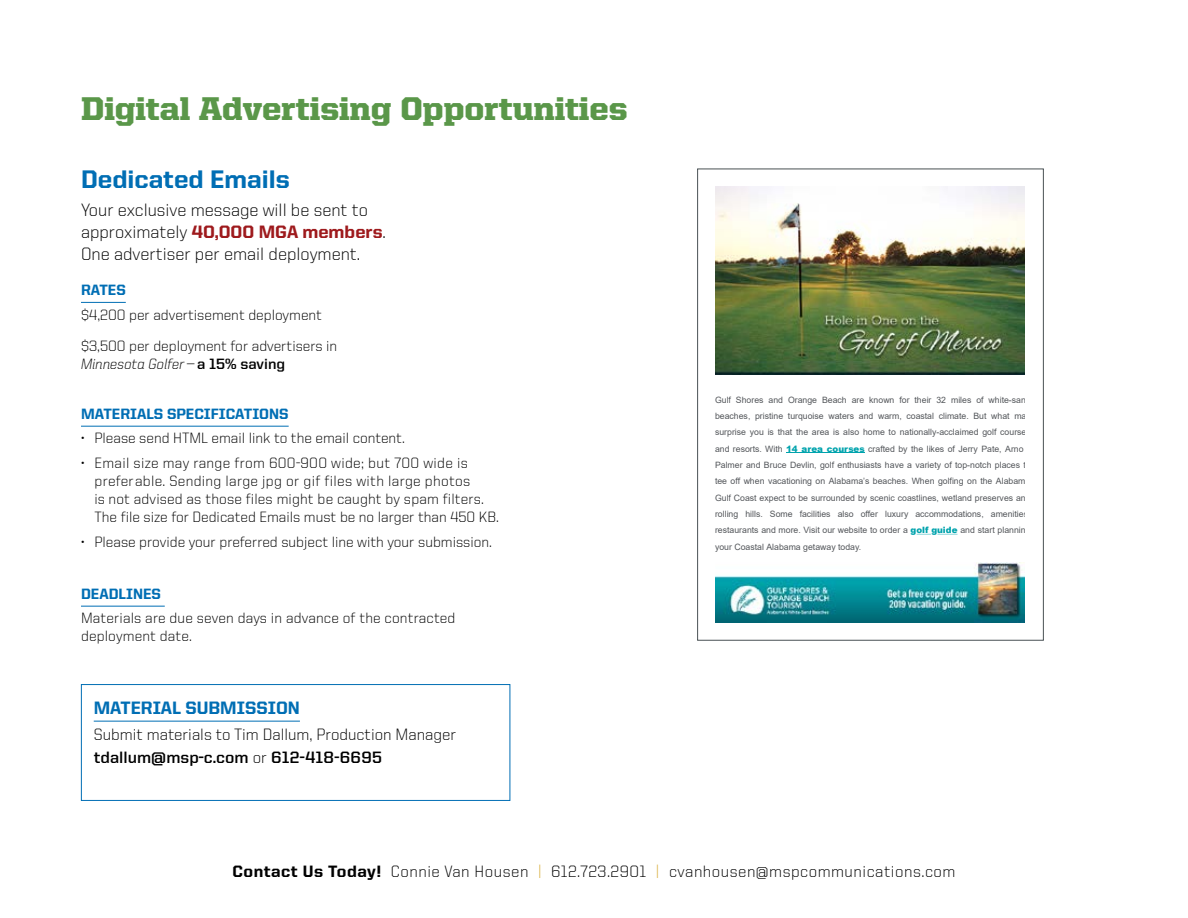
<style>
.page{position:relative;width:1188px;height:918px;background:#fff}
.page>*{position:absolute;margin:0;border:0;box-sizing:border-box;transform-origin:0 0}
.t1{font:900 33px "United Serif Reg";color:#5a9749}
.t2{font:800 25.5px "United Sans Reg";color:#006eb4}
.t3{font:300 18px/21.6px "United Sans Reg";color:#000}
.t4{font:800 18px "United Sans Reg";color:#006eb4}
.t5{font:300 16.5px "United Sans Reg";letter-spacing:.025em;color:#000}
.t6{font:300 16.5px/23.1px "United Sans Reg";color:#000}
.t7{font:300 15px/18px "United Sans Reg";color:#000}
.t8{font:800 15px "United Sans Reg";color:#006eb4}
.t9{font:300 15px "United Italic Reg";color:#000}
.t10{font:8.7px/16.4px "Arial";color:#53565a}
.s1{font-weight:800;color:#9e1a1d}
.s2{font-family:"United Sans Reg"}
.s3{font-family:"United Sans Reg";font-weight:700}
.s4{font-weight:700}
.s5{font-weight:900;color:#00a3ad}
.s6{font-weight:800}
.s7{color:#dbb347}
</style>
<div class="page">
<img style="left:715px;top:186px;width:309px;height:188px">
<hr style="left:786px;top:452px;width:79px;height:1px;background:#00a3ad">
<svg style="left:937px;top:534px;width:21px;height:1px"></svg>
<svg style="left:917px;top:534px;width:14px;height:1px"></svg>
<img style="left:715px;top:563px;width:309px;height:59px">
<hr style="left:81px;top:426px;width:208px;height:1px;background:#006eb4">
<hr style="left:81px;top:302px;width:45px;height:1px;background:#006eb4">
<hr style="left:81px;top:606px;width:84px;height:1px;background:#006eb4">
<div style="left:81px;top:684px;width:429px;height:117px;border:1px solid #006eb4"></div>
<hr style="left:94px;top:721px;width:206px;height:1px;background:#006eb4">
<h1 class="t1" style="left:81px;top:90px;width:548px">Digital Advertising Opportunities</h1>
<h2 class="t2" style="left:81px;top:165px;width:210px">Dedicated Emails</h2>
<h3 class="t3" style="left:81px;top:199px;width:307px">Your exclusive message will be sent to approximately <span class="s1">40,000 MGA members</span>.<br>One advertiser per email deployment.</h3>
<h3 class="t8" style="left:81px;top:281px;width:46px">RATES</h3>
<h3 class="t7" style="left:81px;top:299px;width:258px;line-height:31.5px">$4,200 per advertisement deployment $3,500 per deployment for advertisers in</h3>
<h3 class="t9" style="left:81px;top:356px;width:206px">Minnesota Golfer <span class="s2">—</span> <span class="s3">a 15% saving</span></h3>
<h3 class="t8" style="left:81px;top:405px;width:209px">MATERIALS SPECIFICATIONS</h3>
<h3 class="t7" style="left:81px;top:429px;width:325px">• Please send HTML email link to the email content.</h3>
<p class="t7" style="left:94px;top:454px;width:406px;text-indent:-14px">• Email size may range from 600-900 wide; but 700 wide is preferable. Sending large jpg or gif files with large photos<br>is not advised as those files might be caught by spam filters.<br>The file size for Dedicated Emails must be no larger than 450 KB.</p>
<h3 class="t7" style="left:81px;top:533px;width:412px">• Please provide your preferred subject line with your submission.</h3>
<h3 class="t8" style="left:81px;top:585px;width:82px">DEADLINES</h3>
<h3 class="t7" style="left:81px;top:609px;width:376px">Materials are due seven days in advance of the contracted deployment date.</h3>
<h3 class="t4" style="left:94px;top:698px;width:208px">MATERIAL SUBMISSION</h3>
<h3 class="t6" style="left:94px;top:723px;width:364px">Submit materials to Tim Dallum, Production Manager <span class="s4">tdallum@msp-c.com</span> or <span class="s4">612-418-6695</span></h3>
<p class="t10" style="left:715px;top:391px;width:315px">Gulf Shores and Orange Beach are known for their 32 miles of white-san beaches, pristine turquoise waters and warm, coastal climate. But what ma surprise you is that the area is also home to nationally-acclaimed golf course and resorts. With <span class="s5">14 area courses</span> crafted by the likes of Jerry Pate, Arno Palmer and Bruce Devlin, golf enthusiasts have a variety of top-notch places t tee off when vacationing on Alabama’s beaches. When golfing on the Alabam Gulf Coast expect to be surrounded by scenic coastlines, wetland preserves an rolling hills. Some facilities also offer luxury accommodations, amenities restaurants and more. Visit our website to order a <span class="s5">golf guide</span> and start plannin your Coastal Alabama getaway today.</p>
<h3 class="t5" style="left:233px;top:862px;width:724px"><span class="s6">Contact Us Today!</span> Connie Van Housen <span class="s7">|</span> 612.723.2901 <span class="s7">|</span> cvanhousen@mspcommunications.com</h3>
</div>
